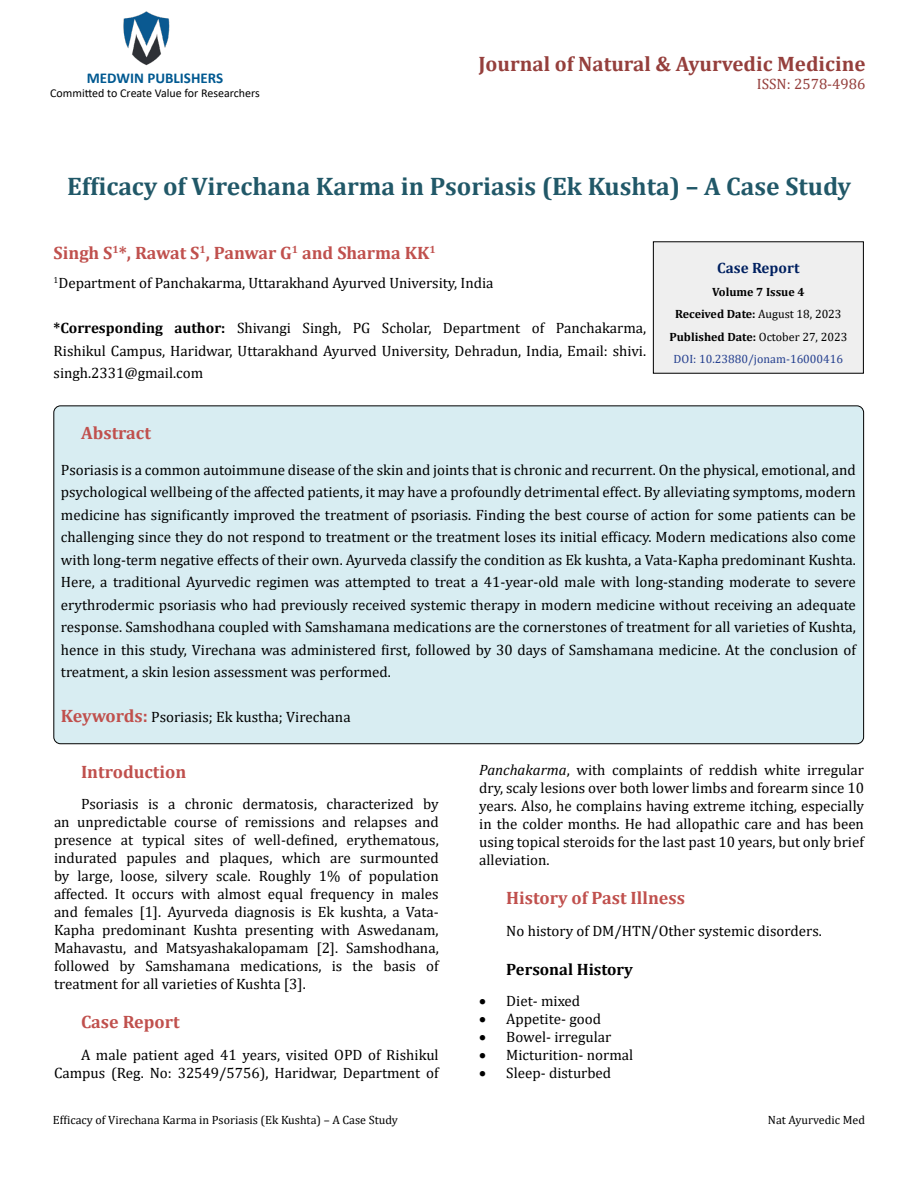
<style>
.page{position:relative;width:918px;height:1188px;background:#fff}
.page>*{position:absolute;margin:0;border:0;box-sizing:border-box;transform-origin:0 0}
.t1{font:700 25.5px "Cambria";color:#215868}
.t2{font:700 21px "Cambria";color:#953f3c}
.t3{font:700 18px "Cambria";color:#c0504d}
.t4{font:700 16.5px "Cambria";color:#000}
.t5{font:15px/18px "Cambria";color:#000;text-align:justify}
.t6{font:700 15px "Calibri";color:#005991}
.t7{font:15px "Cambria";color:#953f3c}
.t8{font:700 15px "Cambria";color:#002060}
.t9{font:700 12px/22.5px "Cambria";color:#000;text-align:center}
.t10{font:12px "Cambria";color:#000}
.t11{font:12px "Calibri";color:#000}
.s1{font-weight:700}
.s2{font-weight:400}
.s3{font-weight:400;color:#25408f}
.s4{font-weight:700;font-size:18px;color:#c0504d}
.s5{font-style:italic}
</style>
<div class="page">
<img style="left:123px;top:11px;width:47px;height:55px">
<div style="left:653px;top:242px;width:210px;height:131px;background:#efefef"></div>
<div style="left:653px;top:241px;width:211px;height:133px;border:1px solid #000"></div>
<div style="left:54px;top:406px;width:810px;height:338px;background:#d8edf2;border-radius:7px"></div>
<p class="t6" style="left:87px;top:67px;width:138px">MEDWIN PUBLISHERS</p>
<p class="t11" style="left:50px;top:85px;width:211px">Committed to Create Value for Researchers</p>
<h2 class="t2" style="left:478px;top:49px;width:389px">Journal of Natural &amp; Ayurvedic Medicine</h2>
<p class="t7" style="left:757px;top:75px;width:110px">ISSN: 2578-4986</p>
<h1 class="t1" style="left:67px;top:168px;width:786px">Efficacy of Virechana Karma in Psoriasis (Ek Kushta) – A Case Study</h1>
<p class="t3" style="left:54px;top:240px;width:384px">Singh S<sup>1</sup>*, Rawat S<sup>1</sup>, Panwar G<sup>1</sup> and Sharma KK<sup>1</sup></p>
<p class="t5" style="left:54px;top:274px;width:442px"><sup>1</sup>Department of Panchakarma, Uttarakhand Ayurved University, India</p>
<p class="t5" style="left:54px;top:317px;width:594px;line-height:22.5px"><span class="s1">*Corresponding author:</span> Shivangi Singh, PG Scholar, Department of Panchakarma, Rishikul Campus, Haridwar, Uttarakhand Ayurved University, Dehradun, India, Email: shivi. singh.2331@gmail.com</p>
<p class="t8" style="left:717px;top:258px;width:84px">Case Report</p>
<p class="t9" style="left:669px;top:280px;width:179px">Volume 7 Issue 4<br>Received Date: <span class="s2">August 18, 2023<br></span>Published Date: <span class="s2">October 27, 2023<br></span><span class="s3">DOI: 10.23880/jonam-16000416</span></p>
<p class="t3" style="left:81px;top:420px;width:71px">Abstract</p>
<p class="t5" style="left:61px;top:458px;width:797px;line-height:22.5px">Psoriasis is a common autoimmune disease of the skin and joints that is chronic and recurrent. On the physical, emotional, and psychological wellbeing of the affected patients, it may have a profoundly detrimental effect. By alleviating symptoms, modern medicine has significantly improved the treatment of psoriasis. Finding the best course of action for some patients can be challenging since they do not respond to treatment or the treatment loses its initial efficacy. Modern medications also come with long-term negative effects of their own. Ayurveda classify the condition as Ek kushta, a Vata-Kapha predominant Kushta.<br>Here, a traditional Ayurvedic regimen was attempted to treat a 41-year-old male with long-standing moderate to severe erythrodermic psoriasis who had previously received systemic therapy in modern medicine without receiving an adequate response. Samshodhana coupled with Samshamana medications are the cornerstones of treatment for all varieties of Kushta, hence in this study, Virechana was administered first, followed by 30 days of Samshamana medicine. At the conclusion of treatment, a skin lesion assessment was performed.</p>
<p class="t5" style="left:61px;top:708px;width:291px"><span class="s4">Keywords:</span> Psoriasis; Ek kustha; Virechana</p>
<p class="t3" style="left:81px;top:759px;width:107px">Introduction</p>
<p class="t5" style="left:54px;top:795px;width:386px;text-indent:27px">Psoriasis is a chronic dermatosis, characterized by an unpredictable course of remissions and relapses and presence at typical sites of well-defined, erythematous, indurated papules and plaques, which are surmounted by large, loose, silvery scale. Roughly 1% of population affected. It occurs with almost equal frequency in males and females [1]. Ayurveda diagnosis is Ek kushta, a Vata-Kapha predominant Kushta presenting with Aswedanam, Mahavastu, and Matsyashakalopamam [2]. Samshodhana, followed by Samshamana medications, is the basis of treatment for all varieties of Kushta [3].</p>
<p class="t3" style="left:81px;top:1009px;width:100px">Case Report</p>
<p class="t5" style="left:54px;top:1045px;width:386px;text-align:right">A male patient aged 41 years, visited OPD of Rishikul<br>Campus (Reg. No: 32549/5756), Haridwar, Department of</p>
<p class="t5" style="left:479px;top:761px;width:386px"><span class="s5">Panchakarma</span>, with complaints of reddish white irregular dry, scaly lesions over both lower limbs and forearm since 10 years. Also, he complains having extreme itching, especially in the colder months. He had allopathic care and has been using topical steroids for the last past 10 years, but only brief alleviation.</p>
<p class="t3" style="left:506px;top:885px;width:180px">History of Past Illness</p>
<p class="t5" style="left:506px;top:922px;width:317px">No history of DM/HTN/Other systemic disorders.</p>
<p class="t4" style="left:506px;top:957px;width:128px">Personal History</p>
<p class="t5" style="left:479px;top:992px;width:102px">• Diet- mixed</p>
<p class="t5" style="left:479px;top:1010px;width:123px">• Appetite- good</p>
<p class="t5" style="left:479px;top:1028px;width:134px">• Bowel- irregular</p>
<p class="t5" style="left:479px;top:1046px;width:156px">• Micturition- normal</p>
<p class="t5" style="left:479px;top:1064px;width:134px">• Sleep- disturbed</p>
<p class="t10" style="left:53px;top:1113px;width:346px">Efficacy of Virechana Karma in Psoriasis (Ek Kushta) – A Case Study</p>
<p class="t10" style="left:768px;top:1113px;width:99px">Nat Ayurvedic Med</p>
</div>
